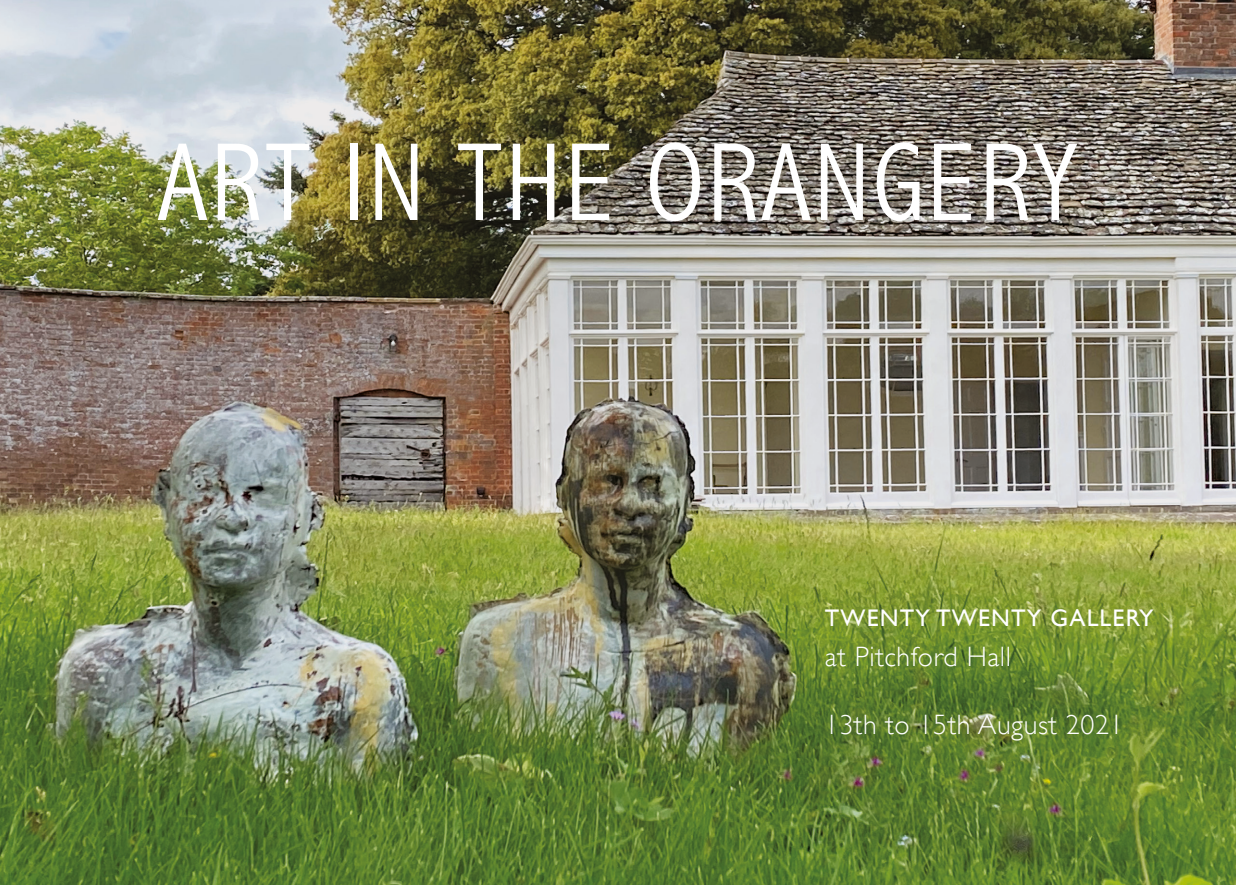
<style>
.page{position:relative;width:1236px;height:885px;background:#fff}
.page>*{position:absolute;margin:0;border:0;box-sizing:border-box;transform-origin:0 0}
.t1{font:300 condensed 112px "Abadi";letter-spacing:.03em;color:#fff}
.t2{font:300 28px "Gill Sans";letter-spacing:.02em;color:#fff}
.t3{font:24px "Gill Sans";letter-spacing:.05em;color:#fff}
</style>
<div class="page">
<img style="left:0;top:0;width:1236px;height:884px">
<p class="t1" style="left:158px;top:118px;width:921px">ART IN THE ORANGERY</p>
<p class="t3" style="left:825px;top:603px;width:330px">TWENTY TWENTY GALLERY</p>
<p class="t2" style="left:825px;top:634px;width:188px">at Pitchford Hall</p>
<p class="t2" style="left:825px;top:702px;width:300px">13th to 15th August 2021</p>
</div>
